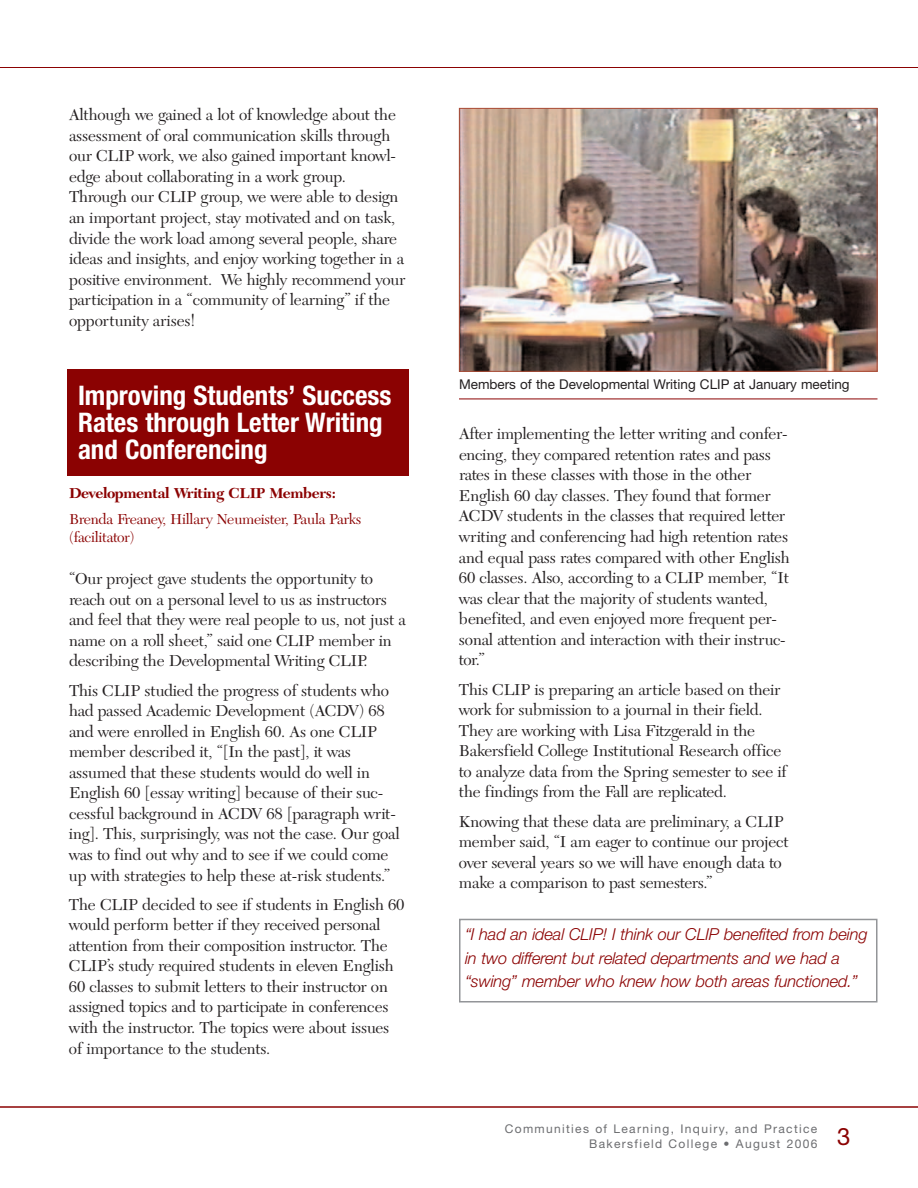
<style>
.page{position:relative;width:918px;height:1188px;background:#fff}
.page>*{position:absolute;margin:0;border:0;box-sizing:border-box;transform-origin:0 0}
.t1{font:700 condensed 27px/27px "Helvetica Neue";color:#fff}
.t2{font:24px "Helvetica Neue";color:#8b0202}
.t3{font:16.5px/20.5px "New Caledonia";letter-spacing:-.01em;color:#231f20}
.t4{font:italic 300 16.5px/23.1px "Helvetica Neue";letter-spacing:-.01em;color:#8b0202}
.t5{font:15px/18px "New Caledonia";letter-spacing:-.01em;color:#8b0202}
.t6{font:700 15px "New Caledonia";letter-spacing:-.03em;color:#8b0202}
.t7{font:13.5px "Helvetica Neue";color:#231f20}
.t8{font:12px/15px "Helvetica Neue";letter-spacing:.11em;color:#6c6d70;text-align:right}
</style>
<div class="page">
<hr style="left:0;top:1106px;width:918px;height:2px;background:#8b0202">
<hr style="left:0;top:67px;width:918px;height:1px;background:#8b0202">
<div style="left:68px;top:369px;width:341px;height:106px;background:#8b0202"></div>
<div style="left:459px;top:919px;width:419px;height:84px;border:2px solid #939598"></div>
<img style="left:461px;top:110px;width:415px;height:260px">
<div style="left:459px;top:108px;width:419px;height:264px;border:1px solid #ab4c36"></div>
<hr style="left:459px;top:399px;width:419px;height:1px;background:#8b0202">
<p class="t3" style="left:69px;top:104px;width:338px">Although we gained a lot of knowledge about the assessment of oral communication skills through our CLIP work, we also gained important knowl&shy;edge about collaborating in a work group.<br>Through our CLIP group, we were able to design an important project, stay motivated and on task, divide the work load among several people, share ideas and insights, and enjoy working together in a positive environment. We highly recommend your participation in a “community of learning” if the opportunity arises!</p>
<h1 class="t1" style="left:78px;top:381px;width:315px">Improving Students’ Success<br>Rates through Letter Writing and Conferencing</h1>
<p class="t6" style="left:69px;top:484px;width:268px">Developmental Writing CLIP Members:</p>
<p class="t5" style="left:69px;top:510px;width:294px">Brenda Freaney, Hillary Neumeister, Paula Parks (facilitator)</p>
<p class="t3" style="left:69px;top:568px;width:338px">“Our project gave students the opportunity to reach out on a personal level to us as instructors and feel that they were real people to us, not just a name on a roll sheet,” said one CLIP member in describing the Developmental Writing CLIP.</p>
<p class="t3" style="left:69px;top:680px;width:332px">This CLIP studied the progress of students who had passed Academic Development (ACDV) 68 and were enrolled in English 60. As one CLIP member described it, “[In the past], it was assumed that these students would do well in English 60 [essay writing] because of their suc&shy;cessful background in ACDV 68 [paragraph writ&shy;ing]. This, surprisingly, was not the case. Our goal was to find out why and to see if we could come up with strategies to help these at-risk students.”</p>
<p class="t3" style="left:69px;top:894px;width:337px">The CLIP decided to see if students in English 60 would perform better if they received personal attention from their composition instructor. The CLIP’s study required students in eleven English 60 classes to submit letters to their instructor on assigned topics and to participate in conferences with the instructor. The topics were about issues of importance to the students.</p>
<p class="t7" style="left:459px;top:376px;width:392px">Members of the Developmental Writing CLIP at January meeting</p>
<p class="t3" style="left:459px;top:423px;width:332px">After implementing the letter writing and confer&shy;encing, they compared retention rates and pass rates in these classes with those in the other English 60 day classes. They found that former ACDV students in the classes that required letter writing and conferencing had high retention rates and equal pass rates compared with other English 60 classes. Also, according to a CLIP member, “It was clear that the majority of students wanted, benefited, and even enjoyed more frequent per&shy;sonal attention and interaction with their instruc&shy;tor.”</p>
<p class="t3" style="left:459px;top:679px;width:329px">This CLIP is preparing an article based on their work for submission to a journal in their field.<br>They are working with Lisa Fitzgerald in the Bakersfield College Institutional Research office to analyze data from the Spring semester to see if the findings from the Fall are replicated.</p>
<p class="t3" style="left:459px;top:811px;width:331px">Knowing that these data are preliminary, a CLIP member said, “I am eager to continue our project over several years so we will have enough data to make a comparison to past semesters.”</p>
<p class="t4" style="left:465px;top:923px;width:404px">“I had an ideal CLIP! I think our CLIP benefited from being in two different but related departments and we had a “swing” member who knew how both areas functioned.”</p>
<p class="t8" style="left:505px;top:1121px;width:314px">Communities of Learning, Inquiry, and Practice<br>Bakersfield College • August 2006</p>
<h2 class="t2" style="left:837px;top:1122px;width:15px">3</h2>
</div>
